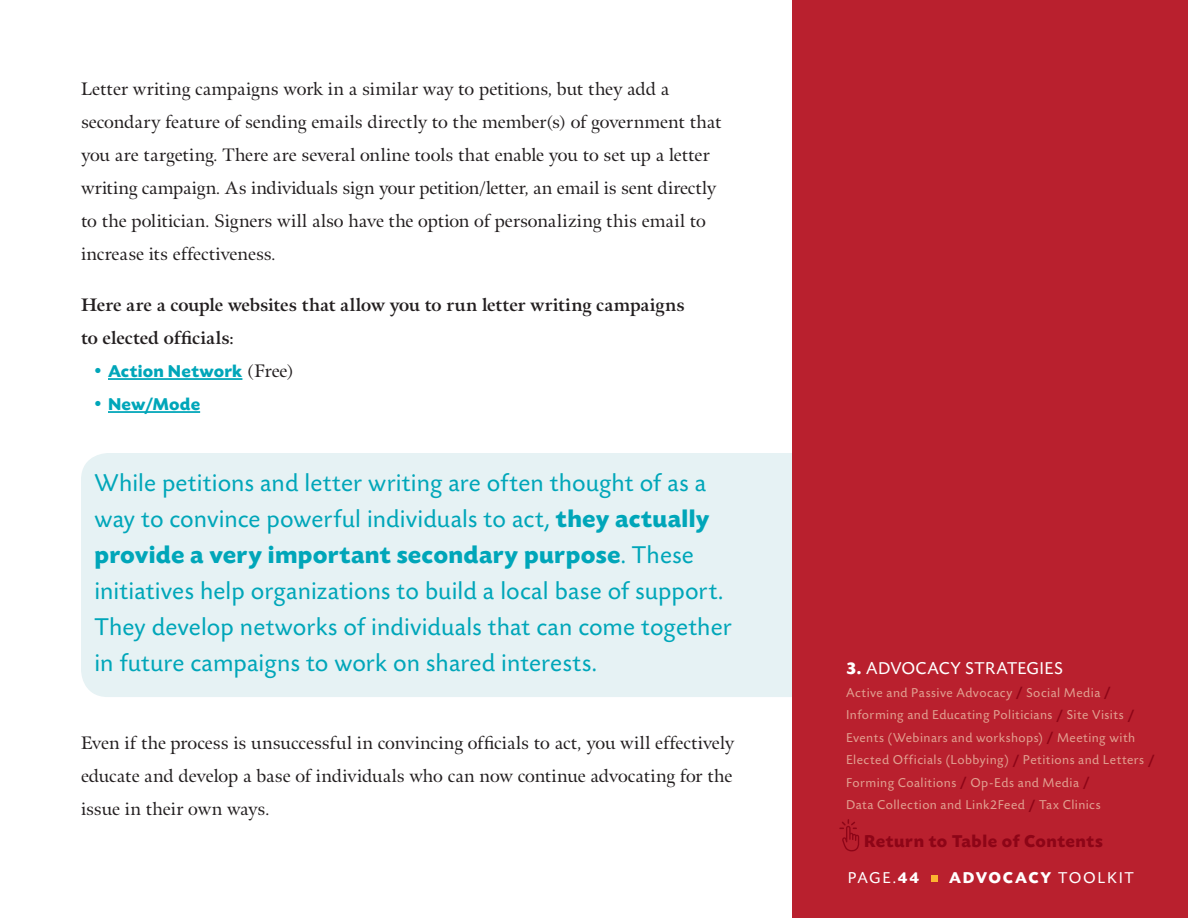
<style>
.page{position:relative;width:1188px;height:918px;background:#fff}
.page>*{position:absolute;margin:0;border:0;box-sizing:border-box;transform-origin:0 0}
.t1{font:25.5px/36px "Today SB";letter-spacing:.005em;color:#00a6b9}
.t2{font:18px/33px "Meno";color:#231f20}
.t3{font:700 18px "Meno";letter-spacing:.005em;color:#231f20}
.t4{font:700 18px "Today SB";letter-spacing:.01em;color:#00a6b9}
.t5{font:700 18px "Today SB";letter-spacing:.025em;color:#8d0517}
.t6{font:18px "Today SB";letter-spacing:.02em;color:#fff}
.t7{font:700 16.5px "Today SB";letter-spacing:.105em;color:#fff}
.t8{font:16.5px "Today SB";color:#fff}
.t9{font:13.5px/22.5px "Today SB";letter-spacing:.035em;color:#e19f90}
.s1{font-family:"Meno";font-weight:400}
.s2{font-family:"Meno";font-weight:400;color:#231f20}
.s3{font-weight:700}
.s4{font-weight:700;color:#8d0517}
.s5{font-weight:400}
</style>
<div class="page">
<div style="left:81px;top:453px;width:711px;height:244px;background:#e6f2f4"></div>
<div style="left:792px;top:0;width:396px;height:918px;background:#b9202e"></div>
<svg style="left:931px;top:876px;width:6px;height:6px"></svg>
<hr style="left:108px;top:378px;width:134px;height:2px;background:#00a6b9">
<hr style="left:108px;top:411px;width:92px;height:2px;background:#00a6b9">
<svg style="left:839px;top:819px;width:20px;height:32px"></svg>
<p class="t2" style="left:81px;top:72px;width:590px">Letter writing campaigns work in a similar way to petitions, but they add a</p>
<p class="t2" style="left:81px;top:105px;width:642px">secondary feature of sending emails directly to the member(s) of government that you are targeting. There are several online tools that enable you to set up a letter</p>
<p class="t2" style="left:81px;top:171px;width:636px">writing campaign. As individuals sign your petition/letter, an email is sent directly</p>
<p class="t2" style="left:81px;top:204px;width:626px">to the politician. Signers will also have the option of personalizing this email to</p>
<p class="t2" style="left:81px;top:237px;width:196px">increase its effectiveness.</p>
<p class="t3" style="left:81px;top:293px;width:605px">Here are a couple websites that allow you to run letter writing campaigns</p>
<p class="t3" style="left:81px;top:326px;width:154px">to elected officials:</p>
<p class="t4" style="left:94px;top:361px;width:201px"><span class="s1">•</span> Action Network <span class="s2">(Free)</span></p>
<p class="t4" style="left:94px;top:394px;width:107px"><span class="s1">•</span> New/Mode</p>
<p class="t1" style="left:94px;top:465px;width:613px">While petitions and letter writing are often thought of as a</p>
<p class="t1" style="left:94px;top:501px;width:617px">way to convince powerful individuals to act, <span class="s3">they actually</span></p>
<p class="t1" style="left:94px;top:537px;width:639px"><span class="s3">provide a very important secondary purpose</span>. These initiatives help organizations to build a local base of support.<br>They develop networks of individuals that can come together in future campaigns to work on shared interests.</p>
<p class="t2" style="left:81px;top:726px;width:654px;text-align:justify">Even if the process is unsuccessful in convincing officials to act, you will effectively educate and develop a base of individuals who can now continue advocating for the issue in their own ways.</p>
<p class="t6" style="left:846px;top:659px;width:218px"><span class="s3">3.</span> ADVOCACY STRATEGIES</p>
<p class="t9" style="left:846px;top:682px;width:267px">Active and Passive Advocacy <span class="s4">/</span> Social Media <span class="s4">/</span></p>
<p class="t9" style="left:846px;top:704px;width:310px">Informing and Educating Politicians <span class="s4">/</span> Site Visits <span class="s4">/ </span>Events (Webinars and workshops) <span class="s4">/</span> Meeting with Elected Officials (Lobbying) <span class="s4">/</span> Petitions and Letters <span class="s4">/ </span>Forming Coalitions <span class="s4">/</span> Op-Eds and Media <span class="s4">/</span></p>
<p class="t9" style="left:846px;top:794px;width:256px">Data Collection and Link2Feed <span class="s4">/</span> Tax Clinics</p>
<p class="t5" style="left:864px;top:832px;width:241px">Return to Table of Contents</p>
<p class="t8" style="left:848px;top:869px;width:73px">PAGE.<span class="s3">44</span></p>
<p class="t7" style="left:949px;top:869px;width:186px">ADVOCACY <span class="s5">TOOLKIT</span></p>
</div>
